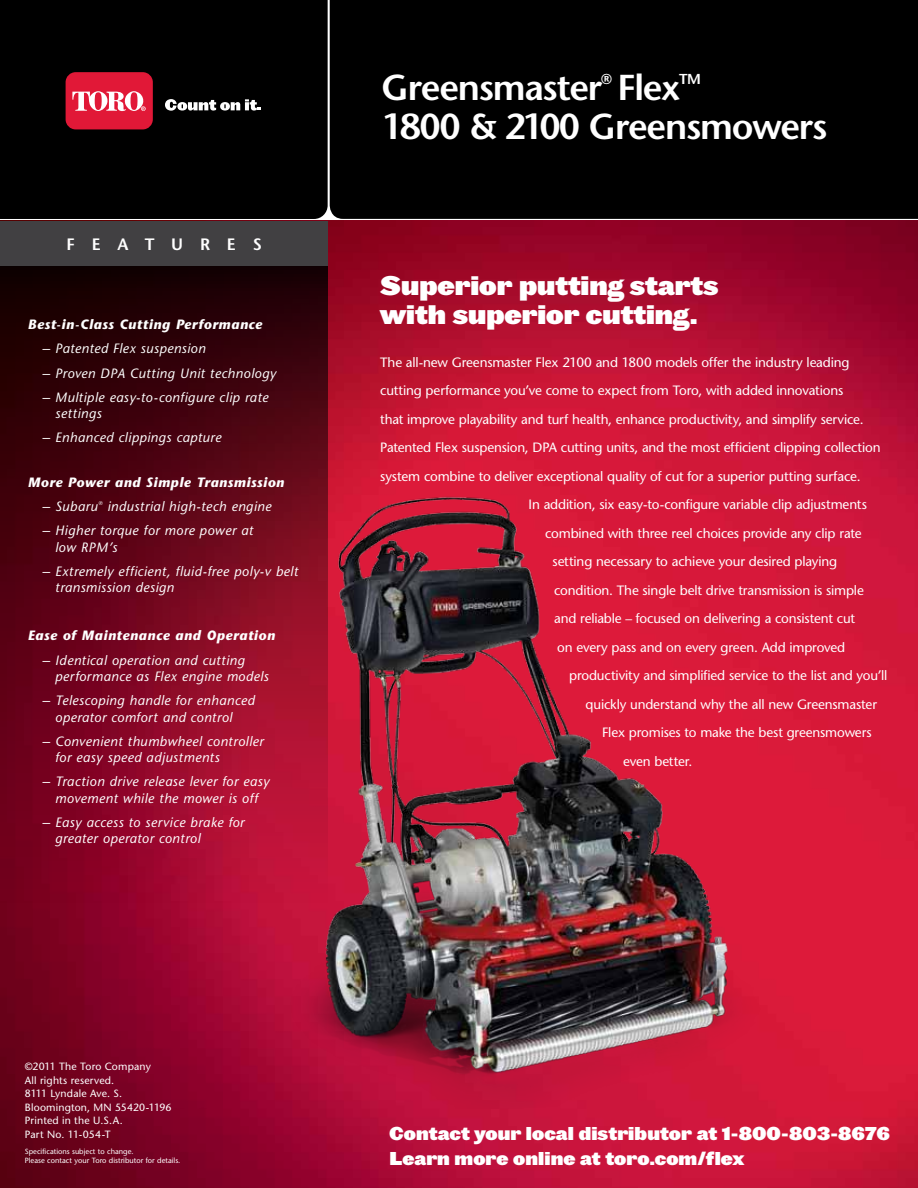
<style>
.page{position:relative;width:918px;height:1188px;background:#fff}
.page>*{position:absolute;margin:0;border:0;box-sizing:border-box;transform-origin:0 0}
.t1{font:600 36px "Stone Sans";letter-spacing:-.035em;color:#fff}
.t2{font:25.5px/28.5px "Leviathan HTF Black";color:#fff}
.t3{font:17.7px/24.9px "Leviathan HTF Black";letter-spacing:.005em;color:#fff}
.t4{font:600 16.5px "Stone Sans";letter-spacing:1.02em;color:#fff}
.t5{font:600 14.4px "Stone Sans";color:#fff}
.t6{font:13.5px "Stone Sans";letter-spacing:-.015em;color:#fff}
.t7{font:italic 13.5px/16.5px "Stone Sans";letter-spacing:.035em;color:#fff}
.t8{font:italic 700 13.5px "Stone Sans";letter-spacing:.04em;color:#fff}
.t9{font:10.5px/13.5px "Stone Sans";letter-spacing:.015em;color:#fff}
.t10{font:7.5px/9px "Stone Sans";color:#fff}
.t11{font:italic 5.4px "Stone Sans";color:#fff}
.s1{font-size:15px}
</style>
<div class="page">
<img style="left:0;top:221px;width:918px;height:967px">
<div style="left:330px;top:0;width:588px;height:219px;background:#000"></div>
<svg style="left:0;top:265px;width:327px;height:882px;background:#47010f"></svg>
<div style="left:0;top:221px;width:327px;height:44px;background:#414042"></div>
<img style="left:43px;top:434px;width:807px;height:674px">
<div style="left:0;top:0;width:328px;height:219px;background:#000"></div>
<svg style="left:165px;top:99px;width:96px;height:12px"></svg>
<div style="left:66px;top:72px;width:87px;height:57px;background:#e11837;border-radius:10px"></div>
<svg style="left:72px;top:91px;width:74px;height:20px"></svg>
<p class="t4" style="left:67px;top:234px;width:197px">f eat ures</p>
<p class="t8" style="left:28px;top:317px;width:236px">Best-in-Class Cutting Performance</p>
<p class="t7" style="left:42px;top:340px;width:165px"><span class="s1">–</span> Patented Flex suspension</p>
<p class="t7" style="left:42px;top:364px;width:235px"><span class="s1">–</span> Proven DPA Cutting Unit technology</p>
<p class="t7" style="left:55px;top:389px;width:215px;text-indent:-13px"><span class="s1">–</span> Multiple easy-to-configure clip rate settings</p>
<p class="t7" style="left:42px;top:429px;width:181px"><span class="s1">–</span> Enhanced clippings capture</p>
<p class="t8" style="left:28px;top:474px;width:258px">More Power and Simple Transmission</p>
<p class="t7" style="left:42px;top:498px;width:57px"><span class="s1">–</span> Subaru</p>
<p class="t11" style="left:99px;top:500px;width:6px">®</p>
<p class="t7" style="left:107px;top:498px;width:165px">industrial high-tech engine</p>
<p class="t7" style="left:55px;top:522px;width:200px;text-indent:-13px"><span class="s1">–</span> Higher torque for more power at low RPM’s</p>
<p class="t7" style="left:55px;top:563px;width:245px;text-indent:-13px"><span class="s1">–</span> Extremely efficient, fluid-free poly-v belt transmission design</p>
<p class="t8" style="left:28px;top:628px;width:249px">Ease of Maintenance and Operation</p>
<p class="t7" style="left:55px;top:651px;width:215px;text-indent:-13px"><span class="s1">–</span> Identical operation and cutting performance as Flex engine models</p>
<p class="t7" style="left:55px;top:692px;width:201px;text-indent:-13px"><span class="s1">–</span> Telescoping handle for enhanced operator comfort and control</p>
<p class="t7" style="left:55px;top:733px;width:210px;text-indent:-13px"><span class="s1">–</span> Convenient thumbwheel controller for easy speed adjustments</p>
<p class="t7" style="left:42px;top:773px;width:229px;text-align:center"><span class="s1">–</span> Traction drive release lever for easy movement while the mower is off</p>
<p class="t7" style="left:55px;top:814px;width:191px;text-indent:-13px"><span class="s1">–</span> Easy access to service brake for greater operator control</p>
<h1 class="t1" style="left:382px;top:65px;width:300px">Greensmaster Flex</h1>
<p class="t5" style="left:601px;top:70px;width:12px">®</p>
<p class="t5" style="left:679px;top:70px;width:23px">TM</p>
<h1 class="t1" style="left:382px;top:104px;width:447px">1800 &amp; 2100 Greensmowers</h1>
<h2 class="t2" style="left:380px;top:271px;width:340px">Superior putting starts with superior cutting.</h2>
<p class="t6" style="left:380px;top:354px;width:471px">The all-new Greensmaster Flex 2100 and 1800 models offer the industry leading</p>
<p class="t6" style="left:380px;top:382px;width:465px">cutting performance you’ve come to expect from Toro, with added innovations</p>
<p class="t6" style="left:380px;top:411px;width:485px">that improve playability and turf health, enhance productivity, and simplify service.</p>
<p class="t6" style="left:380px;top:439px;width:502px">Patented Flex suspension, DPA cutting units, and the most efficient clipping collection</p>
<p class="t6" style="left:380px;top:468px;width:482px">system combine to deliver exceptional quality of cut for a superior putting surface.</p>
<p class="t6" style="left:529px;top:496px;width:340px">In addition, six easy-to-configure variable clip adjustments</p>
<p class="t6" style="left:545px;top:525px;width:318px">combined with three reel choices provide any clip rate</p>
<p class="t6" style="left:553px;top:553px;width:286px">setting necessary to achieve your desired playing</p>
<p class="t6" style="left:554px;top:582px;width:311px">condition. The single belt drive transmission is simple</p>
<p class="t6" style="left:554px;top:610px;width:303px">and reliable – focused on delivering a consistent cut</p>
<p class="t6" style="left:557px;top:639px;width:290px">on every pass and on every green. Add improved</p>
<p class="t6" style="left:569px;top:667px;width:320px">productivity and simplified service to the list and you’ll</p>
<p class="t6" style="left:586px;top:696px;width:293px">quickly understand why the all new Greensmaster</p>
<p class="t6" style="left:602px;top:724px;width:271px">Flex promises to make the best greensmowers</p>
<p class="t6" style="left:623px;top:753px;width:71px">even better.</p>
<p class="t9" style="left:25px;top:1060px;width:148px">©2011 The Toro Company<br>All rights reserved.<br>8111 Lyndale Ave. S.<br>Bloomington, MN 55420-1196<br>Printed in the U.S.A.<br>Part No. 11-054-T</p>
<p class="t10" style="left:25px;top:1147px;width:157px">Specifications subject to change.<br>Please contact your Toro distributor for details.</p>
<h3 class="t3" style="left:389px;top:1121px;width:502px">Contact your local distributor at 1-800-803-8676<br>Learn more online at toro.com/flex</h3>
</div>
